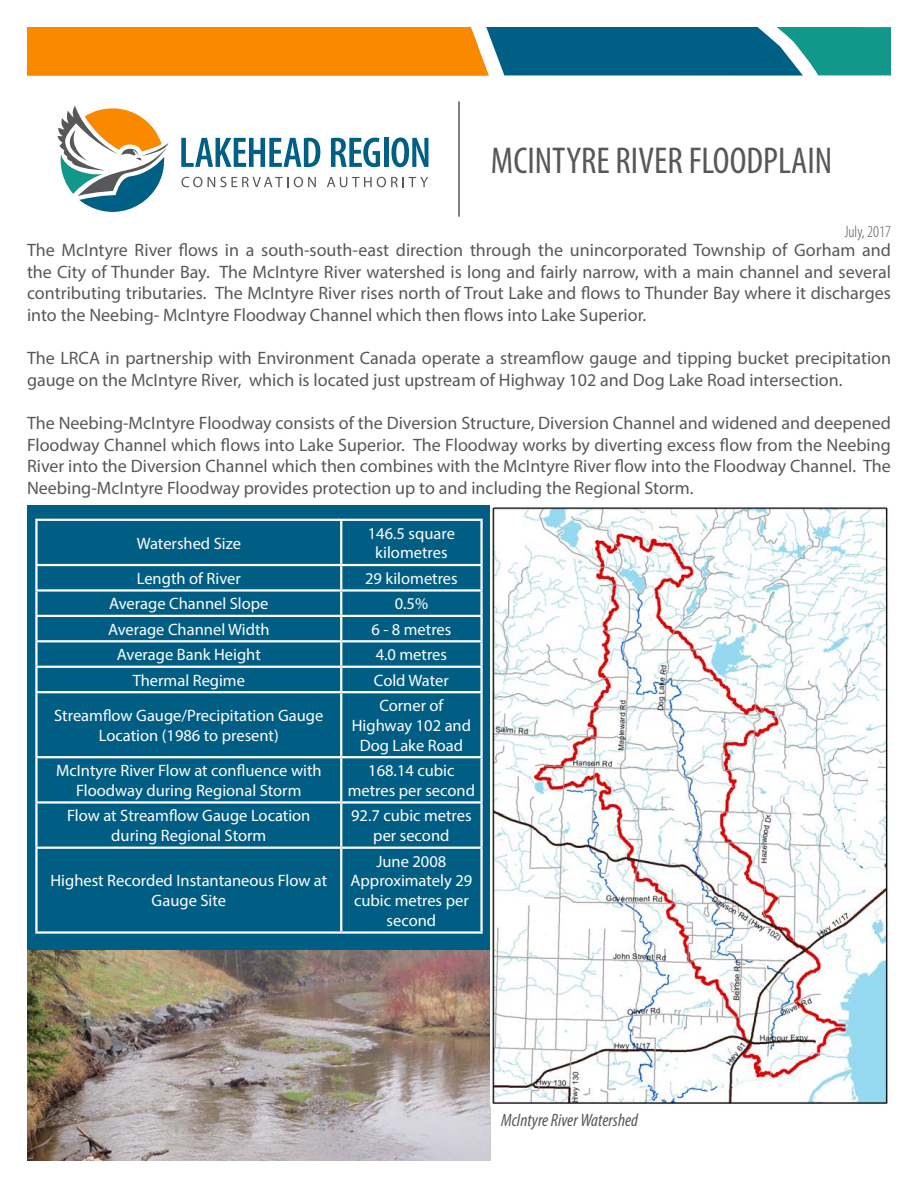
<style>
.page{position:relative;width:918px;height:1188px;background:#fff}
.page>*{position:absolute;margin:0;border:0;box-sizing:border-box;transform-origin:0 0}
.t1{font:condensed 37.5px "Myriad Pro";color:#57585a}
.t2{font:18px/21.6px "Myriad Pro";color:#57585a;text-align:justify}
.t3{font:italic condensed 18px "Myriad Pro";color:#57585a}
.t4{font:16.5px/19.8px "Myriad Pro";color:#fff;text-align:center}
.t5{font:300 condensed 16.5px "Myriad Pro";color:#57585a}
</style>
<div class="page">
<svg style="left:58px;top:106px;width:110px;height:106px"></svg>
<svg style="left:181px;top:138px;width:139px;height:29px"></svg>
<svg style="left:331px;top:138px;width:49px;height:29px"></svg>
<hr style="left:384px;top:138px;width:4px;height:29px;background:#005f85">
<svg style="left:391px;top:138px;width:37px;height:29px"></svg>
<svg style="left:181px;top:177px;width:21px;height:10px"></svg>
<svg style="left:208px;top:177px;width:108px;height:10px"></svg>
<svg style="left:327px;top:177px;width:101px;height:10px"></svg>
<svg style="left:27px;top:27px;width:864px;height:48px;background:#8e8144"></svg>
<hr style="left:458px;top:101px;width:2px;height:116px;background:#57585a">
<div style="left:27px;top:505px;width:464px;height:445px;background:#005e85"></div>
<hr style="left:35px;top:519px;width:306px;height:2px;background:#fff">
<hr style="left:35px;top:521px;width:3px;height:43px;background:#fff">
<hr style="left:341px;top:519px;width:142px;height:2px;background:#fff">
<hr style="left:340px;top:521px;width:2px;height:43px;background:#fff">
<hr style="left:480px;top:521px;width:3px;height:43px;background:#fff">
<hr style="left:35px;top:564px;width:306px;height:2px;background:#fff">
<hr style="left:35px;top:566px;width:3px;height:23px;background:#fff">
<hr style="left:341px;top:564px;width:142px;height:2px;background:#fff">
<hr style="left:340px;top:566px;width:2px;height:23px;background:#fff">
<hr style="left:480px;top:566px;width:3px;height:23px;background:#fff">
<hr style="left:35px;top:589px;width:306px;height:3px;background:#fff">
<hr style="left:35px;top:592px;width:3px;height:23px;background:#fff">
<hr style="left:341px;top:589px;width:142px;height:3px;background:#fff">
<hr style="left:340px;top:592px;width:2px;height:23px;background:#fff">
<hr style="left:480px;top:592px;width:3px;height:23px;background:#fff">
<hr style="left:35px;top:615px;width:306px;height:2px;background:#fff">
<hr style="left:35px;top:617px;width:3px;height:23px;background:#fff">
<hr style="left:341px;top:615px;width:142px;height:2px;background:#fff">
<hr style="left:340px;top:617px;width:2px;height:23px;background:#fff">
<hr style="left:480px;top:617px;width:3px;height:23px;background:#fff">
<hr style="left:35px;top:640px;width:306px;height:2px;background:#fff">
<hr style="left:35px;top:642px;width:3px;height:24px;background:#fff">
<hr style="left:341px;top:640px;width:142px;height:2px;background:#fff">
<hr style="left:340px;top:642px;width:2px;height:24px;background:#fff">
<hr style="left:480px;top:642px;width:3px;height:24px;background:#fff">
<hr style="left:35px;top:666px;width:306px;height:2px;background:#fff">
<hr style="left:35px;top:668px;width:3px;height:23px;background:#fff">
<hr style="left:341px;top:666px;width:142px;height:2px;background:#fff">
<hr style="left:340px;top:668px;width:2px;height:23px;background:#fff">
<hr style="left:480px;top:668px;width:3px;height:23px;background:#fff">
<hr style="left:35px;top:691px;width:306px;height:2px;background:#fff">
<hr style="left:35px;top:693px;width:3px;height:63px;background:#fff">
<hr style="left:341px;top:691px;width:142px;height:2px;background:#fff">
<hr style="left:340px;top:693px;width:2px;height:63px;background:#fff">
<hr style="left:480px;top:693px;width:3px;height:63px;background:#fff">
<hr style="left:35px;top:756px;width:306px;height:2px;background:#fff">
<hr style="left:35px;top:758px;width:3px;height:43px;background:#fff">
<hr style="left:341px;top:756px;width:142px;height:2px;background:#fff">
<hr style="left:340px;top:758px;width:2px;height:43px;background:#fff">
<hr style="left:480px;top:758px;width:3px;height:43px;background:#fff">
<hr style="left:35px;top:801px;width:306px;height:3px;background:#fff">
<hr style="left:35px;top:804px;width:3px;height:43px;background:#fff">
<hr style="left:341px;top:801px;width:142px;height:3px;background:#fff">
<hr style="left:340px;top:804px;width:2px;height:43px;background:#fff">
<hr style="left:480px;top:804px;width:3px;height:43px;background:#fff">
<hr style="left:35px;top:847px;width:306px;height:2px;background:#fff">
<hr style="left:35px;top:849px;width:3px;height:82px;background:#fff">
<hr style="left:341px;top:847px;width:142px;height:2px;background:#fff">
<hr style="left:340px;top:849px;width:2px;height:82px;background:#fff">
<hr style="left:480px;top:849px;width:3px;height:82px;background:#fff">
<hr style="left:35px;top:931px;width:306px;height:3px;background:#fff">
<hr style="left:341px;top:931px;width:142px;height:3px;background:#fff">
<img style="left:27px;top:950px;width:464px;height:211px">
<img style="left:491px;top:505px;width:399px;height:600px">
<p class="t1" style="left:491px;top:138px;width:343px">MCINTYRE RIVER FLOODPLAIN</p>
<p class="t5" style="left:845px;top:223px;width:48px">July, 2017</p>
<p class="t2" style="left:27px;top:239px;width:865px">The McIntyre River flows in a south-south-east direction through the unincorporated Township of Gorham and the City of Thunder Bay. The McIntyre River watershed is long and fairly narrow, with a main channel and several contributing tributaries. The McIntyre River rises north of Trout Lake and flows to Thunder Bay where it discharges into the Neebing- McIntyre Floodway Channel which then flows into Lake Superior.</p>
<p class="t2" style="left:27px;top:347px;width:866px">The LRCA in partnership with Environment Canada operate a streamflow gauge and tipping bucket precipitation gauge on the McIntyre River, which is located just upstream of Highway 102 and Dog Lake Road intersection.</p>
<p class="t2" style="left:27px;top:412px;width:865px">The Neebing-McIntyre Floodway consists of the Diversion Structure, Diversion Channel and widened and deepened Floodway Channel which flows into Lake Superior. The Floodway works by diverting excess flow from the Neebing River into the Diversion Channel which then combines with the McIntyre River flow into the Floodway Channel. The Neebing-McIntyre Floodway provides protection up to and including the Regional Storm.</p>
<p class="t4" style="left:137px;top:533px;width:106px">Watershed Size</p>
<p class="t4" style="left:368px;top:523px;width:89px">146.5 square</p>
<p class="t4" style="left:375px;top:543px;width:74px">kilometres</p>
<p class="t4" style="left:137px;top:568px;width:106px">Length of River</p>
<p class="t4" style="left:365px;top:568px;width:94px">29 kilometres</p>
<p class="t4" style="left:109px;top:594px;width:161px">Average Channel Slope</p>
<p class="t4" style="left:395px;top:594px;width:35px">0.5%</p>
<p class="t4" style="left:108px;top:619px;width:163px">Average Channel Width</p>
<p class="t4" style="left:371px;top:619px;width:82px">6 - 8 metres</p>
<p class="t4" style="left:117px;top:645px;width:145px">Average Bank Height</p>
<p class="t4" style="left:376px;top:645px;width:73px">4.0 metres</p>
<p class="t4" style="left:133px;top:670px;width:114px">Thermal Regime</p>
<p class="t4" style="left:374px;top:670px;width:76px">Cold Water</p>
<p class="t4" style="left:54px;top:705px;width:271px">Streamflow Gauge/Precipitation Gauge<br>Location (1986 to present)</p>
<p class="t4" style="left:379px;top:695px;width:66px">Corner of</p>
<p class="t4" style="left:352px;top:715px;width:121px">Highway 102 and<br>Dog Lake Road</p>
<p class="t4" style="left:56px;top:760px;width:267px">McIntyre River Flow at confluence with<br>Floodway during Regional Storm</p>
<p class="t4" style="left:368px;top:760px;width:88px">168.14 cubic</p>
<p class="t4" style="left:348px;top:780px;width:129px">metres per second</p>
<p class="t4" style="left:67px;top:806px;width:245px">Flow at Streamflow Gauge Location during Regional Storm</p>
<p class="t4" style="left:351px;top:806px;width:122px">92.7 cubic metres per second</p>
<p class="t4" style="left:50px;top:871px;width:278px">Highest Recorded Instantaneous Flow at<br>Gauge Site</p>
<p class="t4" style="left:376px;top:851px;width:71px">June 2008</p>
<p class="t4" style="left:351px;top:871px;width:123px">Approximately 29 cubic metres per second</p>
<p class="t3" style="left:501px;top:1109px;width:138px">McIntyre River Watershed</p>
</div>
